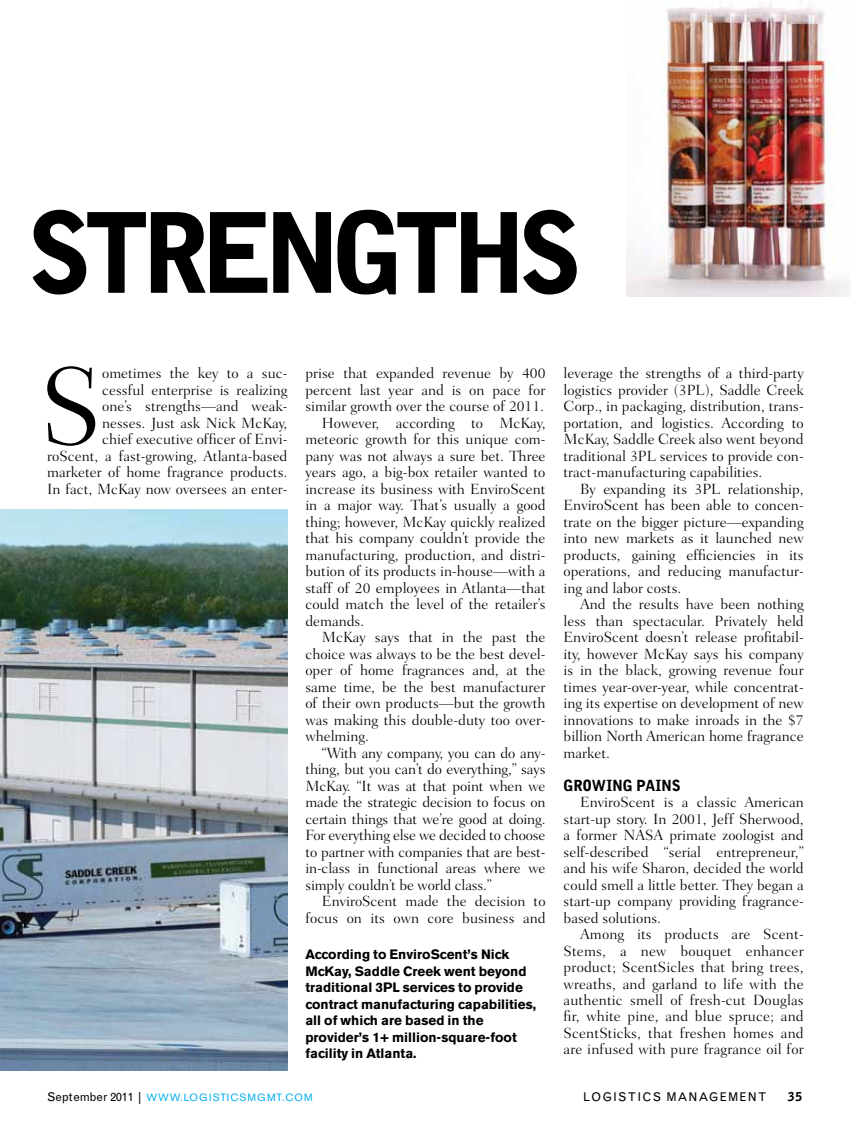
<style>
.page{position:relative;width:851px;height:1134px;background:#fff}
.page>*{position:absolute;margin:0;border:0;box-sizing:border-box;transform-origin:0 0}
.t1{font:300 112.35px "Fairfield LT Std";color:#000}
.t2{font:900 108px "Grotesque MT Std";letter-spacing:-.08em;color:#000}
.t3{font:300 15px/16.5px "Fairfield LT Std";color:#000;text-align:justify}
.t4{font:900 15px "Grotesque MT Std";letter-spacing:-.015em;color:#000}
.t5{font:700 13.5px/16.5px "Akzidenz Grotesk BE";color:#000}
.t6{font:12px "Grotesque MT Std";letter-spacing:.1em;color:#000}
.t7{font:900 12px "Grotesque MT Std";color:#000}
.t8{font:10.5px "Akzidenz Grotesk BE";letter-spacing:.105em;color:#00aeef}
.s1{font-family:"Grotesque MT Std";font-size:12px;color:#000}
</style>
<div class="page">
<img style="left:0;top:509px;width:287px;height:562px">
<img style="left:626px;top:2px;width:224px;height:295px">
<h2 class="t2" style="left:27px;top:187px;width:534px">STRENGTHS</h2>
<h1 class="t1" style="left:40px;top:343px;width:64px">S</h1>
<p class="t3" style="left:563px;top:365px;width:242px">leverage the strengths of a third-party logistics provider (3PL), Saddle Creek Corp., in packaging, distribution, trans&shy;portation, and logistics. According to McKay, Saddle Creek also went beyond traditional 3PL services to provide con&shy;tract-manufacturing capabilities.</p>
<p class="t3" style="left:563px;top:480px;width:242px;text-indent:16px">By expanding its 3PL relationship, EnviroScent has been able to concen&shy;trate on the bigger picture—expanding into new markets as it launched new products, gaining efficiencies in its operations, and reducing manufactur&shy;ing and labor costs.</p>
<p class="t3" style="left:563px;top:596px;width:242px;text-indent:16px">And the results have been nothing less than spectacular. Privately held EnviroScent doesn’t release profitabil&shy;ity, however McKay says his company is in the black, growing revenue four times year-over-year, while concentrat&shy;ing its expertise on development of new innovations to make inroads in the $7 billion North American home fragrance market.</p>
<p class="t4" style="left:563px;top:776px;width:116px">GROWING PAINS</p>
<p class="t3" style="left:563px;top:794px;width:242px;text-indent:16px">EnviroScent is a classic American start-up story. In 2001, Jeff Sherwood, a former NASA primate zoologist and self-described “serial entrepreneur,” and his wife Sharon, decided the world could smell a little better. They began a start-up company providing fragrance&shy;based solutions.</p>
<p class="t3" style="left:563px;top:926px;width:242px;text-indent:16px">Among its products are Scent-Stems, a new bouquet enhancer product; ScentSicles that bring trees, wreaths, and garland to life with the authentic smell of fresh-cut Douglas fir, white pine, and blue spruce; and ScentSticks, that freshen homes and are infused with pure fragrance oil for</p>
<p class="t3" style="left:47px;top:365px;width:242px;text-align:right">ometimes the key to a suc-<br>cessful enterprise is realizing<br>one’s strengths—and weak-<br>nesses. Just ask Nick McKay,<br>chief executive officer of Envi&shy;roScent, a fast-growing, Atlanta-based marketer of home fragrance products.<br>In fact, McKay now oversees an enter-</p>
<p class="t3" style="left:305px;top:365px;width:241px">prise that expanded revenue by 400</p>
<p class="t3" style="left:305px;top:381px;width:241px">percent last year and is on pace for</p>
<p class="t3" style="left:305px;top:398px;width:240px">similar growth over the course of 2011.</p>
<p class="t3" style="left:322px;top:414px;width:225px">However, according to McKay,</p>
<p class="t3" style="left:305px;top:431px;width:241px">meteoric growth for this unique com-</p>
<p class="t3" style="left:305px;top:447px;width:242px">pany was not always a sure bet. Three</p>
<p class="t3" style="left:305px;top:464px;width:241px">years ago, a big-box retailer wanted to</p>
<p class="t3" style="left:305px;top:480px;width:241px">increase its business with EnviroScent</p>
<p class="t3" style="left:305px;top:497px;width:241px">in a major way. That’s usually a good</p>
<p class="t3" style="left:305px;top:513px;width:241px">thing; however, McKay quickly realized</p>
<p class="t3" style="left:305px;top:530px;width:242px">that his company couldn’t provide the</p>
<p class="t3" style="left:305px;top:546px;width:241px">manufacturing, production, and distri-</p>
<p class="t3" style="left:305px;top:563px;width:242px">bution of its products in-house—with a</p>
<p class="t3" style="left:305px;top:579px;width:241px">staff of 20 employees in Atlanta—that</p>
<p class="t3" style="left:305px;top:596px;width:241px">could match the level of the retailer’s</p>
<p class="t3" style="left:305px;top:612px;width:60px">demands.</p>
<p class="t3" style="left:322px;top:629px;width:225px">McKay says that in the past the</p>
<p class="t3" style="left:305px;top:645px;width:242px">choice was always to be the best devel-</p>
<p class="t3" style="left:305px;top:662px;width:241px">oper of home fragrances and, at the</p>
<p class="t3" style="left:305px;top:678px;width:241px">same time, be the best manufacturer</p>
<p class="t3" style="left:305px;top:695px;width:241px">of their own products—but the growth</p>
<p class="t3" style="left:305px;top:711px;width:241px">was making this double-duty too over-</p>
<p class="t3" style="left:305px;top:728px;width:65px">whelming.</p>
<p class="t3" style="left:322px;top:744px;width:225px">“With any company, you can do any-</p>
<p class="t3" style="left:305px;top:761px;width:242px">thing, but you can’t do everything,” says</p>
<p class="t3" style="left:305px;top:777px;width:241px">McKay. “It was at that point when we</p>
<p class="t3" style="left:305px;top:794px;width:241px">made the strategic decision to focus on</p>
<p class="t3" style="left:305px;top:810px;width:241px">certain things that we’re good at doing.</p>
<p class="t3" style="left:305px;top:827px;width:241px">For everything else we decided to choose</p>
<p class="t3" style="left:305px;top:843px;width:241px">to partner with companies that are best-</p>
<p class="t3" style="left:305px;top:860px;width:241px">in-class in functional areas where we</p>
<p class="t3" style="left:305px;top:876px;width:188px">simply couldn’t be world class.”</p>
<p class="t3" style="left:322px;top:893px;width:225px">EnviroScent made the decision to</p>
<p class="t3" style="left:305px;top:909px;width:241px">focus on its own core business and</p>
<p class="t5" style="left:305px;top:947px;width:232px">According to EnviroScent’s Nick<br>McKay, Saddle Creek went beyond traditional 3PL services to provide contract manufacturing capabilities, all of which are based in the provider’s 1+ million-square-foot facility in Atlanta.</p>
<p class="t8" style="left:47px;top:1091px;width:267px"><span class="s1">SEPTEMBER 2011 |</span> WWW.LOGISTICSMGMT.COM</p>
<p class="t6" style="left:583px;top:1089px;width:146px">LOGISTICS MANAGEME</p>
<p class="t6" style="left:747px;top:1089px;width:20px">NT</p>
<p class="t7" style="left:787px;top:1089px;width:16px">35</p>
</div>
